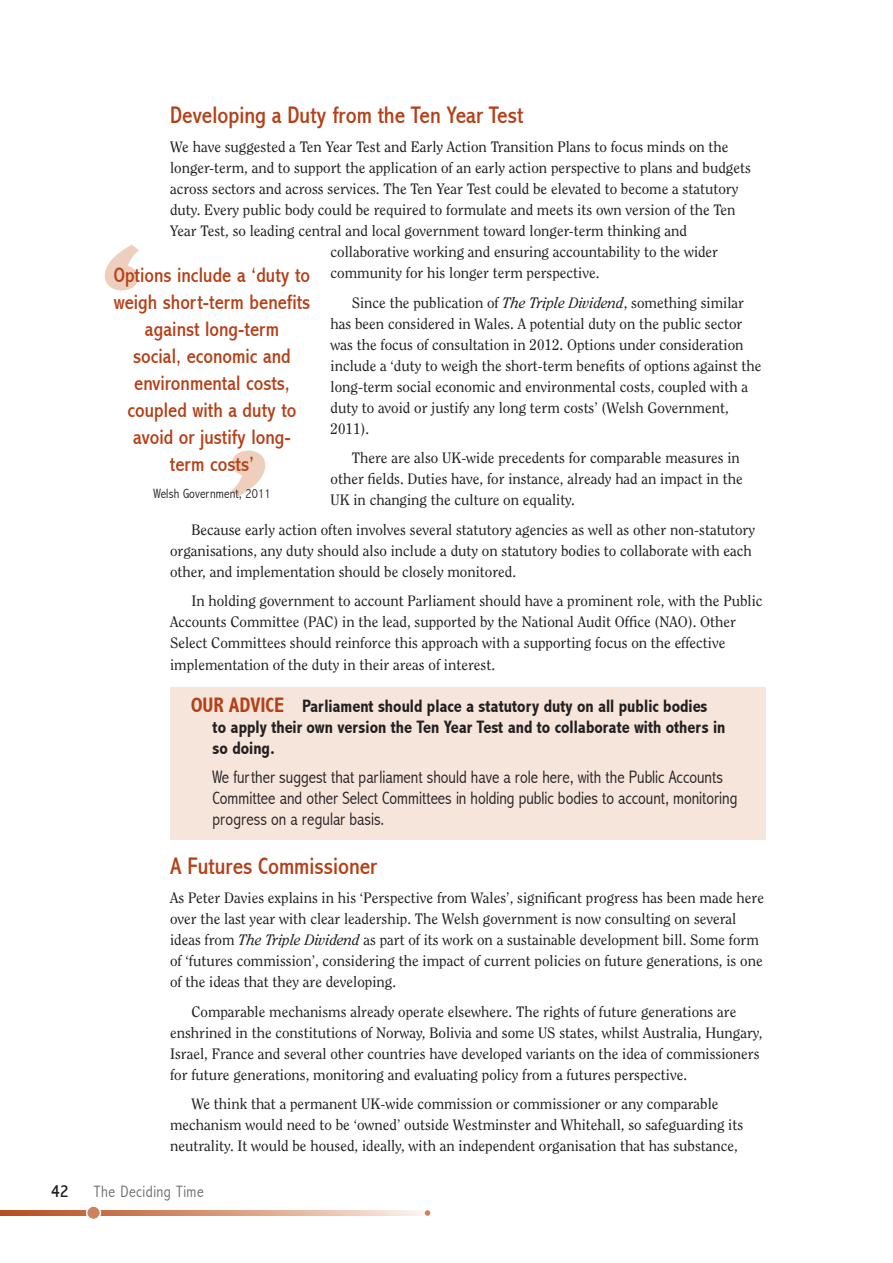
<style>
.page{position:relative;width:893px;height:1263px;background:#fff}
.page>*{position:absolute;margin:0;border:0;box-sizing:border-box;transform-origin:0 0}
.t1{font:condensed 24px "Abadi";color:#b44018}
.t2{font:condensed 21px/27px "Abadi";color:#b44018;text-align:center}
.t3{font:300 condensed 18px/21px "Abadi";color:#231f20}
.t4{font:700 condensed 18px/21px "Abadi";color:#231f20}
.t5{font:condensed 18px "Abadi";color:#231f20}
.t6{font:300 condensed 16.5px "Abadi";letter-spacing:.03em;color:#6c6d70}
.t7{font:15px/21px "Clearface";color:#231f20}
.t8{font:300 condensed 13.5px "Abadi";letter-spacing:.01em;color:#231f20}
.s1{font-style:italic}
.s2{font-size:21px;color:#b44018}
</style>
<div class="page">
<div style="left:170px;top:687px;width:595px;height:153px;background:#f6e5db"></div>
<svg style="left:0;top:1206px;width:430px;height:13px"></svg>
<svg style="left:105px;top:245px;width:34px;height:45px"></svg>
<svg style="left:231px;top:451px;width:34px;height:45px"></svg>
<h1 class="t1" style="left:170px;top:102px;width:355px">Developing a Duty from the Ten Year Test</h1>
<p class="t7" style="left:170px;top:138px;width:560px">We have suggested a Ten Year Test and Early Action Transition Plans to focus minds on the</p>
<p class="t7" style="left:170px;top:159px;width:582px">longer-term, and to support the application of an early action perspective to plans and budgets</p>
<p class="t7" style="left:170px;top:180px;width:570px">across sectors and across services. The Ten Year Test could be elevated to become a statutory</p>
<p class="t7" style="left:170px;top:201px;width:567px">duty. Every public body could be required to formulate and meets its own version of the Ten</p>
<p class="t7" style="left:170px;top:222px;width:518px">Year Test, so leading central and local government toward longer-term thinking and</p>
<p class="t7" style="left:331px;top:243px;width:389px">collaborative working and ensuring accountability to the wider</p>
<p class="t7" style="left:331px;top:264px;width:270px">community for his longer term perspective.</p>
<p class="t7" style="left:331px;top:293px;width:432px;text-indent:21px">Since the publication of <span class="s1">The Triple Dividend</span>, something similar has been considered in Wales. A potential duty on the public sector was the focus of consultation in 2012. Options under consideration include a ‘duty to weigh the short-term benefits of options against the long-term social economic and environmental costs, coupled with a duty to avoid or justify any long term costs’ (Welsh Government, 2011).</p>
<p class="t7" style="left:331px;top:449px;width:414px;text-indent:21px">There are also UK-wide precedents for comparable measures in other fields. Duties have, for instance, already had an impact in the<br>UK in changing the culture on equality.</p>
<p class="t7" style="left:170px;top:520px;width:586px;text-indent:21px">Because early action often involves several statutory agencies as well as other non-statutory organisations, any duty should also include a duty on statutory bodies to collaborate with each other, and implementation should be closely monitored.</p>
<p class="t7" style="left:170px;top:592px;width:594px;text-indent:21px">In holding government to account Parliament should have a prominent role, with the Public Accounts Committee (PAC) in the lead, supported by the National Audit Office (NAO). Other Select Committees should reinforce this approach with a supporting focus on the effective implementation of the duty in their areas of interest.</p>
<p class="t4" style="left:213px;top:696px;width:514px;text-indent:-22px"><span class="s2">ouR AdviCE</span> Parliament should place a statutory duty on all public bodies to apply their own version the Ten year Test and to collaborate with others in so doing.</p>
<p class="t3" style="left:213px;top:767px;width:526px">We further suggest that parliament should have a role here, with the Public Accounts<br>Committee and other Select Committees in holding public bodies to account, monitoring progress on a regular basis.</p>
<h1 class="t1" style="left:170px;top:852px;width:208px">A Futures Commissioner</h1>
<p class="t7" style="left:170px;top:888px;width:595px">As Peter Davies explains in his ‘Perspective from Wales’, significant progress has been made here over the last year with clear leadership. The Welsh government is now consulting on several ideas from <span class="s1">The Triple Dividend</span> as part of its work on a sustainable development bill. Some form of ‘futures commission’, considering the impact of current policies on future generations, is one of the ideas that they are developing.</p>
<p class="t7" style="left:170px;top:1002px;width:594px;text-indent:21px">Comparable mechanisms already operate elsewhere. The rights of future generations are enshrined in the constitutions of Norway, Bolivia and some US states, whilst Australia, Hungary, Israel, France and several other countries have developed variants on the idea of commissioners for future generations, monitoring and evaluating policy from a futures perspective.</p>
<p class="t7" style="left:170px;top:1094px;width:575px;text-align:center">We think that a permanent UK-wide commission or commissioner or any comparable mechanism would need to be ‘owned’ outside Westminster and Whitehall, so safeguarding its neutrality. It would be housed, ideally, with an independent organisation that has substance,</p>
<h2 class="t2" style="left:114px;top:262px;width:198px">Options include a ‘duty to weigh short-term benefits against long-term<br>social, economic and environmental costs, coupled with a duty to avoid or justify long&shy;term costs’</h2>
<p class="t8" style="left:154px;top:486px;width:118px">Welsh Government, 2011</p>
<p class="t5" style="left:51px;top:1181px;width:19px">42</p>
<p class="t6" style="left:94px;top:1182px;width:112px">The Deciding Time</p>
</div>
